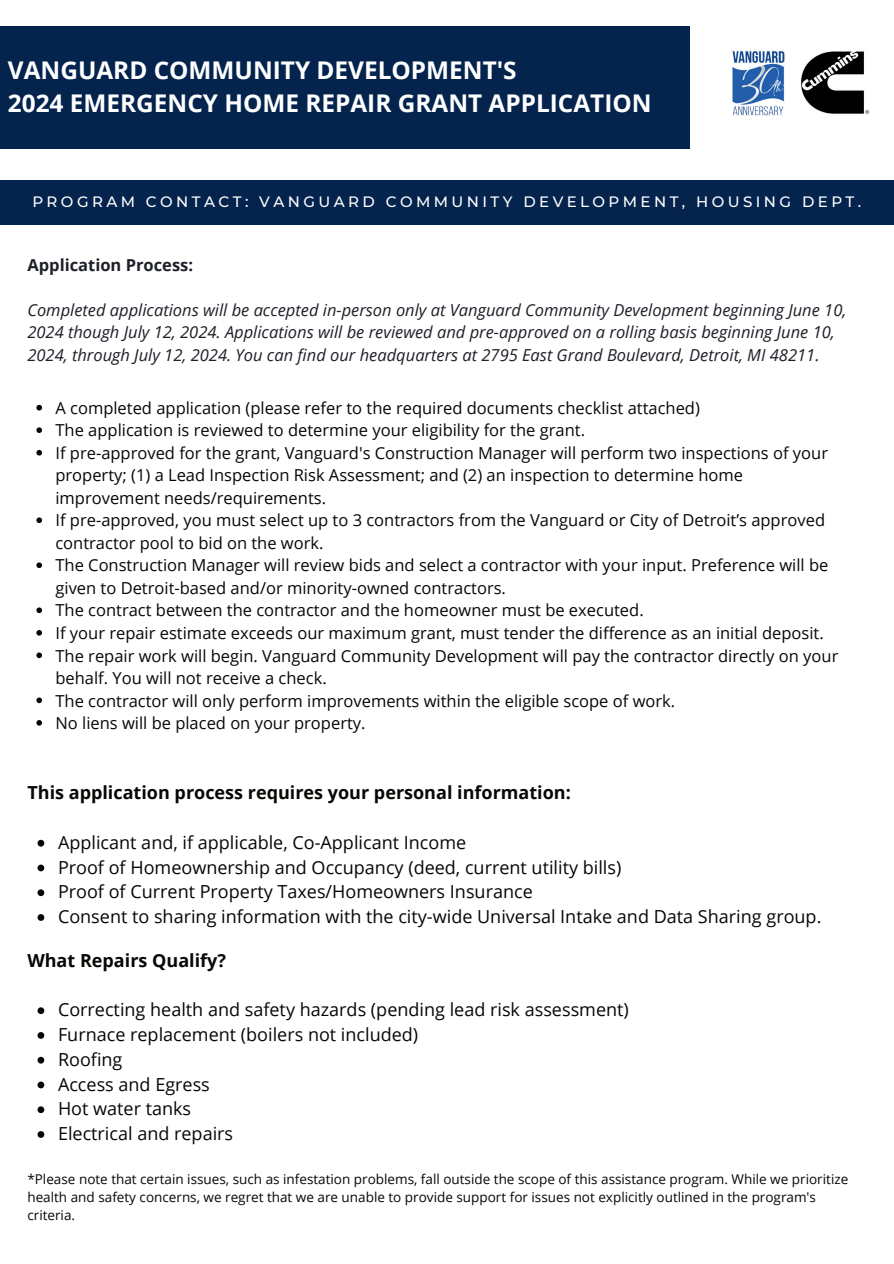
<style>
.page{position:relative;width:894px;height:1264px;background:#fff}
.page>*{position:absolute;margin:0;border:0;box-sizing:border-box;transform-origin:0 0}
.t1{font:700 24.3px/33.3px "Open Sans";color:#fff}
.t2{font:18px/24.8px "Open Sans";color:#080704}
.t3{font:700 18px "Open Sans";color:#080704}
.t4{font:16.5px/22.5px "Open Sans";color:#080704}
.t5{font:italic 16.5px/22.5px "Open Sans";color:#1d2028}
.t6{font:700 16.5px "Open Sans";color:#1d2028}
.t7{font:500 15px "Montserrat";letter-spacing:.23em;color:#fff}
.t8{font:13.5px/18px "Open Sans";color:#080704}
</style>
<div class="page">
<div style="left:0;top:26px;width:690px;height:123px;background:#04244e"></div>
<div style="left:0;top:180px;width:893px;height:44px;background:#04244e"></div>
<img style="left:732px;top:51px;width:138px;height:65px">
<svg style="left:36px;top:405px;width:6px;height:5px"></svg>
<svg style="left:36px;top:427px;width:6px;height:6px"></svg>
<svg style="left:36px;top:450px;width:6px;height:5px"></svg>
<svg style="left:36px;top:517px;width:6px;height:6px"></svg>
<svg style="left:36px;top:562px;width:6px;height:6px"></svg>
<svg style="left:36px;top:607px;width:6px;height:6px"></svg>
<svg style="left:36px;top:630px;width:6px;height:5px"></svg>
<svg style="left:36px;top:652px;width:6px;height:6px"></svg>
<svg style="left:36px;top:697px;width:6px;height:6px"></svg>
<svg style="left:36px;top:720px;width:6px;height:5px"></svg>
<svg style="left:38px;top:839px;width:6px;height:7px"></svg>
<svg style="left:38px;top:864px;width:6px;height:7px"></svg>
<svg style="left:38px;top:889px;width:6px;height:7px"></svg>
<svg style="left:38px;top:914px;width:6px;height:6px"></svg>
<svg style="left:38px;top:1007px;width:6px;height:7px"></svg>
<svg style="left:38px;top:1032px;width:6px;height:6px"></svg>
<svg style="left:38px;top:1056px;width:6px;height:7px"></svg>
<svg style="left:38px;top:1081px;width:6px;height:7px"></svg>
<svg style="left:38px;top:1106px;width:6px;height:7px"></svg>
<svg style="left:38px;top:1131px;width:6px;height:6px"></svg>
<h1 class="t1" style="left:8px;top:53px;width:645px">VANGUARD COMMUNITY DEVELOPMENT'S<br>2024 EMERGENCY HOME REPAIR GRANT APPLICATION</h1>
<p class="t7" style="left:32px;top:191px;width:830px">PROGRAM CONTACT: VANGUARD COMMUNITY DEVELOPMENT, HOUSING DEPT.</p>
<p class="t6" style="left:27px;top:253px;width:167px">Application Process:</p>
<p class="t5" style="left:27px;top:298px;width:820px">Completed applications will be accepted in-person only at Vanguard Community Development beginning June 10,<br>2024 though July 12, 2024. Applications will be reviewed and pre-approved on a rolling basis beginning June 10,<br>2024, through July 12, 2024. You can find our headquarters at 2795 East Grand Boulevard, Detroit, MI 48211.</p>
<p class="t4" style="left:55px;top:396px;width:784px">A completed application (please refer to the required documents checklist attached)<br>The application is reviewed to determine your eligibility for the grant.<br>If pre-approved for the grant, Vanguard's Construction Manager will perform two inspections of your property; (1) a Lead Inspection Risk Assessment; and (2) an inspection to determine home improvement needs/requirements.<br>If pre-approved, you must select up to 3 contractors from the Vanguard or City of Detroit’s approved contractor pool to bid on the work.<br>The Construction Manager will review bids and select a contractor with your input. Preference will be given to Detroit-based and/or minority-owned contractors.<br>The contract between the contractor and the homeowner must be executed.<br>If your repair estimate exceeds our maximum grant, must tender the difference as an initial deposit.<br>The repair work will begin. Vanguard Community Development will pay the contractor directly on your behalf. You will not receive a check.<br>The contractor will only perform improvements within the eligible scope of work.<br>No liens will be placed on your property.</p>
<p class="t3" style="left:27px;top:780px;width:544px">This application process requires your personal information:</p>
<p class="t2" style="left:58px;top:829px;width:764px">Applicant and, if applicable, Co-Applicant Income<br>Proof of Homeownership and Occupancy (deed, current utility bills)<br>Proof of Current Property Taxes/Homeowners Insurance<br>Consent to sharing information with the city-wide Universal Intake and Data Sharing group.</p>
<p class="t3" style="left:27px;top:947px;width:200px">What Repairs Qualify?</p>
<p class="t2" style="left:58px;top:996px;width:572px">Correcting health and safety hazards (pending lead risk assessment)<br>Furnace replacement (boilers not included)<br>Roofing<br>Access and Egress<br>Hot water tanks<br>Electrical and repairs</p>
<p class="t8" style="left:27px;top:1169px;width:822px">*Please note that certain issues, such as infestation problems, fall outside the scope of this assistance program. While we prioritize health and safety concerns, we regret that we are unable to provide support for issues not explicitly outlined in the program's criteria.</p>
</div>
